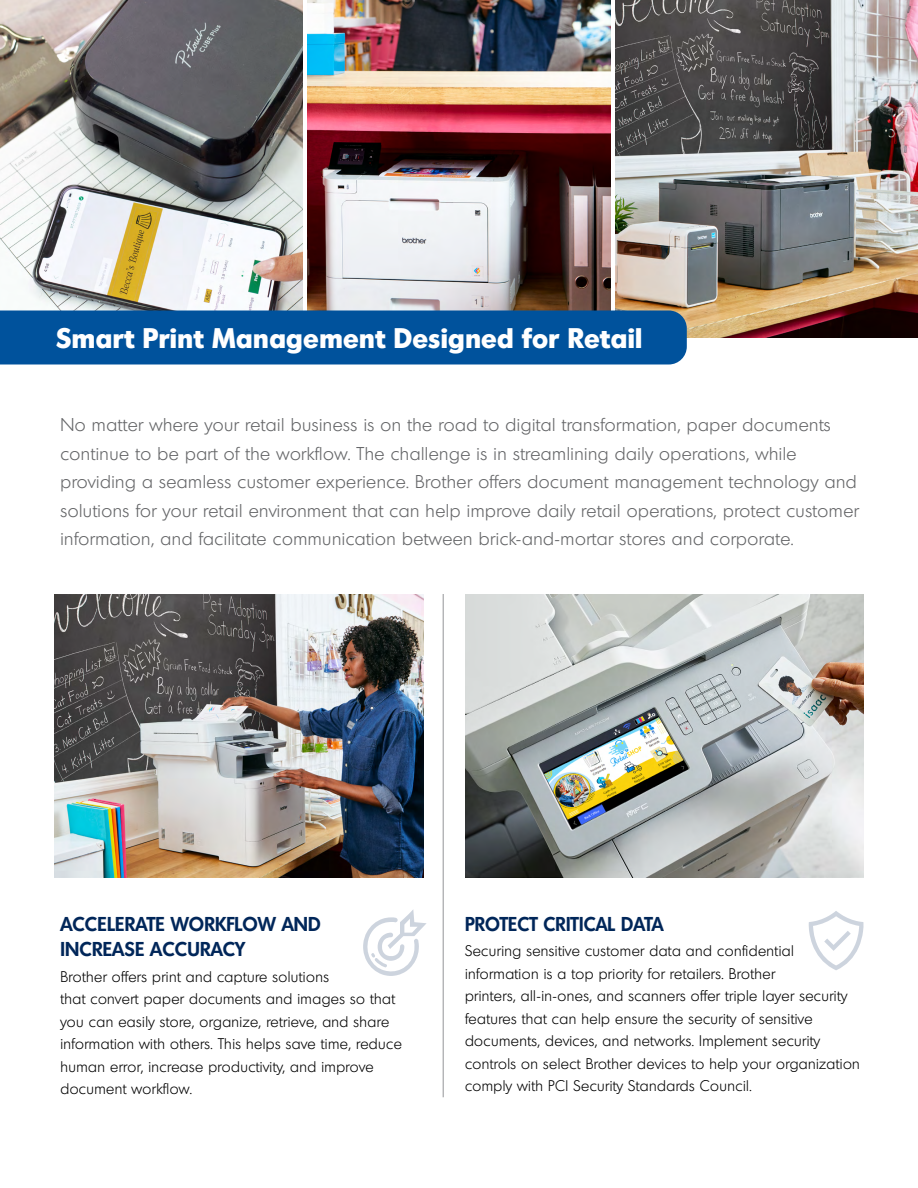
<style>
.page{position:relative;width:918px;height:1188px;background:#fff}
.page>*{position:absolute;margin:0;border:0;box-sizing:border-box;transform-origin:0 0}
.t1{font:700 27.6px "Montreal TS";letter-spacing:.02em;color:#fff}
.t2{font:600 19.5px/25.2px "Montreal TS";letter-spacing:.01em;color:#002659}
.t3{font:600 19.5px "Montreal TS";letter-spacing:.01em;color:#002659;scale:.95 1}
.t4{font:300 18px/28.5px "Montreal TS";letter-spacing:.03em;color:#636466}
.t5{font:300 15px/22.5px "Montreal TS";letter-spacing:.03em;color:#000}
</style>
<div class="page">
<img style="left:616px;top:0;width:302px;height:338px">
<img style="left:308px;top:0;width:302px;height:310px">
<img style="left:0;top:0;width:302px;height:310px">
<hr style="left:443px;top:594px;width:1px;height:503px;background:#939598">
<div style="left:0;top:310px;width:687px;height:54px;background:#00529c"></div>
<svg style="left:363px;top:910px;width:64px;height:66px"></svg>
<svg style="left:809px;top:911px;width:55px;height:59px"></svg>
<img style="left:54px;top:594px;width:370px;height:283px">
<img style="left:465px;top:594px;width:398px;height:284px">
<h1 class="t1" style="left:56px;top:319px;width:588px">Smart Print Management Designed for Retail</h1>
<p class="t4" style="left:60px;top:410px;width:800px">No matter where your retail business is on the road to digital transformation, paper documents continue to be part of the workflow. The challenge is in streamlining daily operations, while providing a seamless customer experience. Brother offers document management technology and solutions for your retail environment that can help improve daily retail operations, protect customer information, and facilitate communication between brick-and-mortar stores and corporate.</p>
<h2 class="t2" style="left:60px;top:911px;width:262px">ACCELERATE WORKFLOW AND<br>INCREASE ACCURACY</h2>
<p class="t5" style="left:60px;top:965px;width:343px">Brother offers print and capture solutions<br>that convert paper documents and images so that you can easily store, organize, retrieve, and share information with others. This helps save time, reduce human error, increase productivity, and improve document workflow.</p>
<h2 class="t3" style="left:465px;top:911px;width:210px">PROTECT CRITICAL DATA</h2>
<p class="t5" style="left:465px;top:940px;width:396px">Securing sensitive customer data and confidential information is a top priority for retailers. Brother<br>printers, all-in-ones, and scanners offer triple layer security features that can help ensure the security of sensitive documents, devices, and networks. Implement security controls on select Brother devices to help your organization comply with PCI Security Standards Council.</p>
</div>
